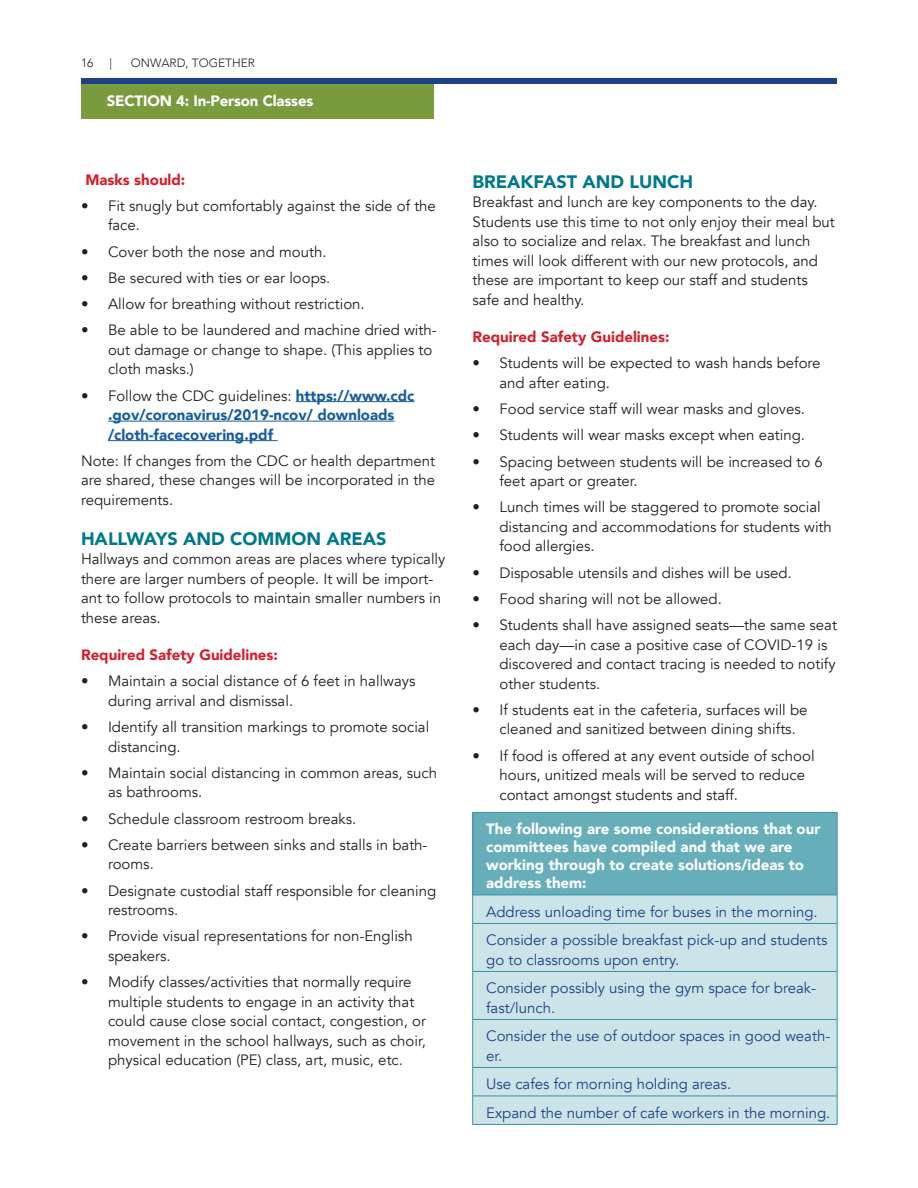
<style>
.page{position:relative;width:918px;height:1188px;background:#fff}
.page>*{position:absolute;margin:0;border:0;box-sizing:border-box;transform-origin:0 0}
.subhead2{font:900 18px "Avenir";color:#00788c}
.body{font:15px/19.5px "Avenir";color:#231f20}
.body-2{font:15px/19.5px "Avenir";color:#1e4288}
.body-3{font:900 15px/18px "Avenir";color:#fff}
.t1{font:900 15px/19.5px "Avenir";color:#175d9e}
.body-4{font:900 15px "Avenir";color:#d2202f}
.SECTION{font:900 15px "Avenir";letter-spacing:-.01em;color:#fff}
.t2{font:300 12px "Avenir";color:#231f20}
.s1{font-weight:400;color:#231f20}
</style>
<div class="page">
<div style="left:81px;top:78px;width:353px;height:41px;background:#799b3d"></div>
<div style="left:81px;top:78px;width:756px;height:6px;background:#1e4288"></div>
<hr style="left:296px;top:401px;width:118px;height:1px;background:#175d9e">
<hr style="left:108px;top:421px;width:287px;height:1px;background:#175d9e">
<hr style="left:108px;top:440px;width:170px;height:1px;background:#175d9e">
<div style="left:473px;top:812px;width:364px;height:83px;background:#66aeba"></div>
<div style="left:473px;top:896px;width:364px;height:228px;background:#cce4e8"></div>
<hr style="left:472px;top:812px;width:365px;height:1px;background:#3393a3">
<hr style="left:472px;top:813px;width:1px;height:82px;background:#3393a3">
<hr style="left:837px;top:813px;width:1px;height:82px;background:#3393a3">
<hr style="left:472px;top:895px;width:365px;height:1px;background:#3393a3">
<svg style="left:472px;top:895px;width:1px;height:28px"></svg>
<svg style="left:837px;top:895px;width:1px;height:28px"></svg>
<hr style="left:472px;top:923px;width:365px;height:1px;background:#3393a3">
<hr style="left:472px;top:924px;width:1px;height:47px;background:#3393a3">
<hr style="left:837px;top:924px;width:1px;height:47px;background:#3393a3">
<hr style="left:472px;top:971px;width:365px;height:1px;background:#3393a3">
<hr style="left:472px;top:972px;width:1px;height:47px;background:#3393a3">
<hr style="left:837px;top:972px;width:1px;height:47px;background:#3393a3">
<hr style="left:472px;top:1019px;width:365px;height:1px;background:#3393a3">
<hr style="left:472px;top:1020px;width:1px;height:47px;background:#3393a3">
<hr style="left:837px;top:1020px;width:1px;height:47px;background:#3393a3">
<hr style="left:472px;top:1067px;width:365px;height:1px;background:#3393a3">
<hr style="left:472px;top:1096px;width:365px;height:1px;background:#3393a3">
<svg style="left:472px;top:1068px;width:1px;height:56px"></svg>
<svg style="left:837px;top:1068px;width:1px;height:56px"></svg>
<hr style="left:472px;top:1124px;width:365px;height:1px;background:#3393a3">
<p class="t2" style="left:81px;top:56px;width:14px">16</p>
<p class="t2" style="left:109px;top:56px;width:4px">|</p>
<p class="t2" style="left:131px;top:56px;width:126px">ONWARD, TOGETHER</p>
<p class="SECTION" style="left:107px;top:88px;width:208px">SECTION 4: In-Person Classes</p>
<p class="body-4" style="left:85px;top:166px;width:101px">Masks should:</p>
<p class="body" style="left:108px;top:196px;width:330px;text-indent:-27px">• Fit snugly but comfortably against the side of the face.</p>
<p class="body" style="left:81px;top:242px;width:247px">• Cover both the nose and mouth.</p>
<p class="body" style="left:81px;top:268px;width:251px">• Be secured with ties or ear loops.</p>
<p class="body" style="left:81px;top:294px;width:285px">• Allow for breathing without restriction.</p>
<p class="body" style="left:108px;top:321px;width:330px;text-indent:-27px">• Be able to be laundered and machine dried with&shy;out damage or change to shape. (This applies to cloth masks.)</p>
<p class="t1" style="left:108px;top:385px;width:308px;text-indent:-27px"><span class="s1">• Follow the CDC guidelines:</span> https://www.cdc .gov/coronavirus/2019-ncov/ downloads /cloth-facecovering.pdf</p>
<p class="body" style="left:81px;top:451px;width:356px;text-align:justify">Note: If changes from the CDC or health department are shared, these changes will be incorporated in the requirements.</p>
<p class="subhead2" style="left:81px;top:523px;width:307px">HALLWAYS AND COMMON AREAS</p>
<p class="body" style="left:81px;top:549px;width:366px">Hallways and common areas are places where typically there are larger numbers of people. It will be import&shy;ant to follow protocols to maintain smaller numbers in these areas.</p>
<p class="body-4" style="left:81px;top:642px;width:198px">Required Safety Guidelines:</p>
<p class="body" style="left:108px;top:672px;width:309px;text-indent:-27px">• Maintain a social distance of 6 feet in hallways during arrival and dismissal.</p>
<p class="body" style="left:108px;top:717px;width:323px;text-indent:-27px">• Identify all transition markings to promote social distancing.</p>
<p class="body" style="left:108px;top:763px;width:331px;text-indent:-27px">• Maintain social distancing in common areas, such as bathrooms.</p>
<p class="body" style="left:81px;top:809px;width:277px">• Schedule classroom restroom breaks.</p>
<p class="body" style="left:108px;top:835px;width:321px;text-indent:-27px">• Create barriers between sinks and stalls in bath&shy;rooms.</p>
<p class="body" style="left:108px;top:881px;width:330px;text-indent:-27px">• Designate custodial staff responsible for cleaning restrooms.</p>
<p class="body" style="left:108px;top:927px;width:306px;text-indent:-27px">• Provide visual representations for non-English speakers.</p>
<p class="body" style="left:108px;top:972px;width:320px;text-indent:-27px">• Modify classes/activities that normally require multiple students to engage in an activity that could cause close social contact, congestion, or movement in the school hallways, such as choir, physical education (PE) class, art, music, etc.</p>
<p class="subhead2" style="left:472px;top:166px;width:222px">BREAKFAST AND LUNCH</p>
<p class="body" style="left:472px;top:192px;width:364px">Breakfast and lunch are key components to the day.<br>Students use this time to not only enjoy their meal but also to socialize and relax. The breakfast and lunch times will look different with our new protocols, and these are important to keep our staff and students safe and healthy.</p>
<p class="body-4" style="left:472px;top:324px;width:198px">Required Safety Guidelines:</p>
<p class="body" style="left:500px;top:354px;width:323px;text-indent:-27px">• Students will be expected to wash hands before and after eating.</p>
<p class="body" style="left:472px;top:399px;width:334px">• Food service staff will wear masks and gloves.</p>
<p class="body" style="left:472px;top:426px;width:334px">• Students will wear masks except when eating.</p>
<p class="body" style="left:500px;top:452px;width:325px;text-indent:-27px">• Spacing between students will be increased to 6 feet apart or greater.</p>
<p class="body" style="left:500px;top:498px;width:334px;text-indent:-27px">• Lunch times will be staggered to promote social distancing and accommodations for students with food allergies.</p>
<p class="body" style="left:472px;top:563px;width:321px">• Disposable utensils and dishes will be used.</p>
<p class="body" style="left:472px;top:589px;width:251px">• Food sharing will not be allowed.</p>
<p class="body" style="left:500px;top:615px;width:339px;text-indent:-27px">• Students shall have assigned seats—the same seat each day—in case a positive case of COVID-19 is discovered and contact tracing is needed to notify other students.</p>
<p class="body" style="left:500px;top:700px;width:310px;text-indent:-27px">• If students eat in the cafeteria, surfaces will be cleaned and sanitized between dining shifts.</p>
<p class="body" style="left:500px;top:746px;width:317px;text-indent:-27px">• If food is offered at any event outside of school hours, unitized meals will be served to reduce contact amongst students and staff.</p>
<p class="body-3" style="left:486px;top:820px;width:336px">The following are some considerations that our committees have compiled and that we are working through to create solutions/ideas to address them:</p>
<p class="body-2" style="left:486px;top:902px;width:333px">Address unloading time for buses in the morning.</p>
<p class="body-2" style="left:486px;top:931px;width:343px">Consider a possible breakfast pick-up and students go to classrooms upon entry.</p>
<p class="body-2" style="left:486px;top:979px;width:332px">Consider possibly using the gym space for break&shy;fast/lunch.</p>
<p class="body-2" style="left:486px;top:1027px;width:346px">Consider the use of outdoor spaces in good weath&shy;er.</p>
<p class="body-2" style="left:486px;top:1075px;width:247px">Use cafes for morning holding areas.</p>
<p class="body-2" style="left:486px;top:1103px;width:346px">Expand the number of cafe workers in the morning.</p>
</div>
